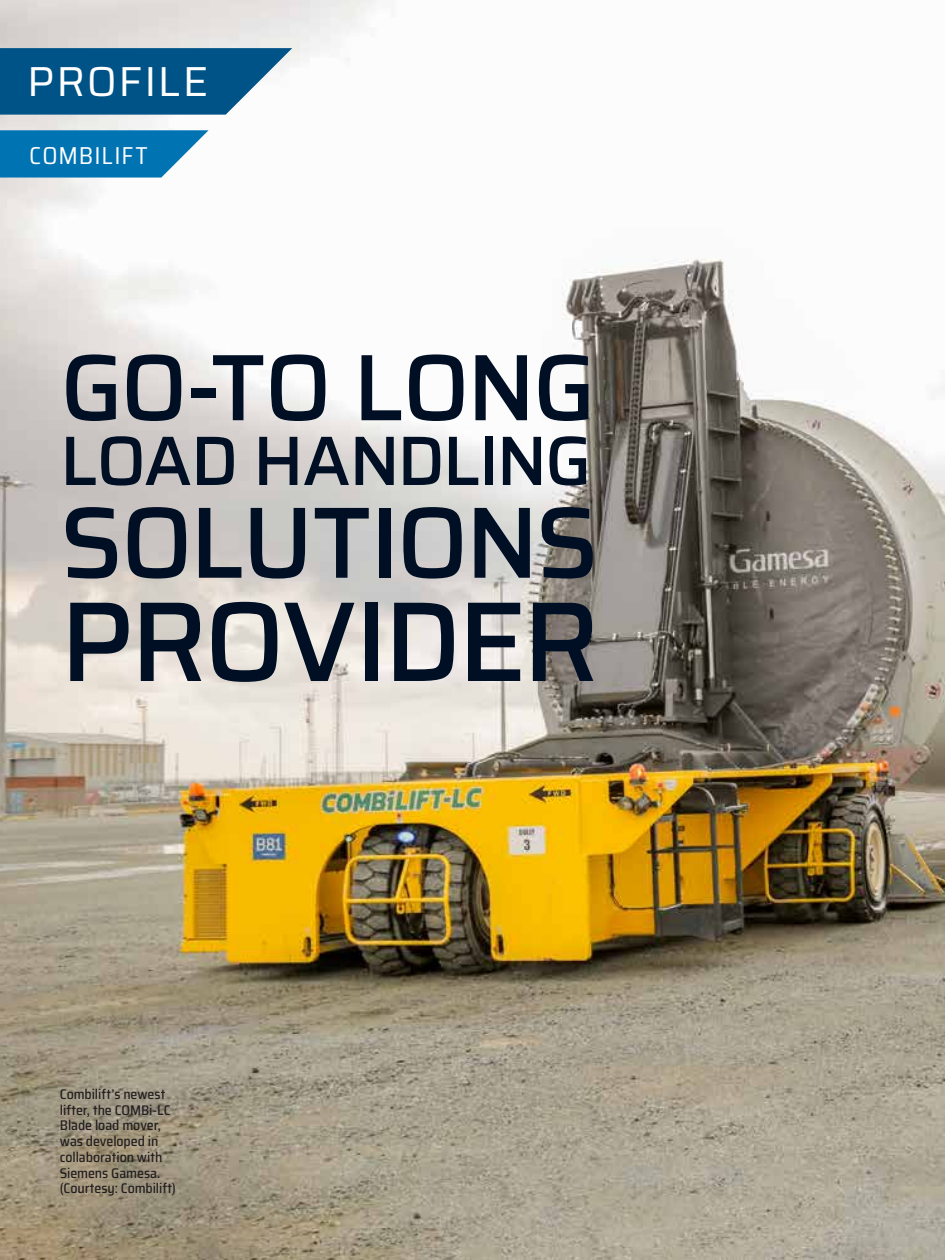
<style>
.page{position:relative;width:945px;height:1260px;background:#fff}
.page>*{position:absolute;margin:0;border:0;box-sizing:border-box;transform-origin:0 0}
.t1{font:500 113.75px "Saira";letter-spacing:-.03em;color:#000f24}
.t2{font:500 101.5px "Saira";letter-spacing:-.03em;color:#000f24}
.t3{font:500 94.5px "Saira";letter-spacing:-.03em;color:#000f24}
.t4{font:500 70px "Saira";letter-spacing:-.03em;color:#000f24}
.t5{font:42px "Saira";letter-spacing:.045em;color:#fff}
.t6{font:semi-condensed 24.5px "Saira";letter-spacing:.04em;color:#fff}
.t7{font:500 semi-condensed 14px/15.8px "Saira";letter-spacing:-.005em;color:#231f20}
</style>
<div class="page">
<img style="left:0;top:0;width:945px;height:1260px">
<svg style="left:0;top:48px;width:292px;height:67px;background:#1c6694"></svg>
<svg style="left:0;top:130px;width:209px;height:48px;background:#2084bc"></svg>
<h3 class="t5" style="left:27px;top:50px;width:183px">PROFILE</h3>
<h3 class="t6" style="left:29px;top:137px;width:120px">COMBILIFT</h3>
<h3 class="t3" style="left:60px;top:315px;width:538px">GO-TO LONG</h3>
<h3 class="t4" style="left:60px;top:407px;width:533px">LOAD HANDLING</h3>
<h2 class="t2" style="left:60px;top:465px;width:541px">SOLUTIONS</h2>
<h1 class="t1" style="left:60px;top:555px;width:541px">PROVIDER</h1>
<p class="t7" style="left:60px;top:1086px;width:118px">Combilift’s newest lifter, the COMBi-LC<br>Blade load mover, was developed in collaboration with<br>Siemens Gamesa. (Courtesy: Combilift)</p>
</div>
